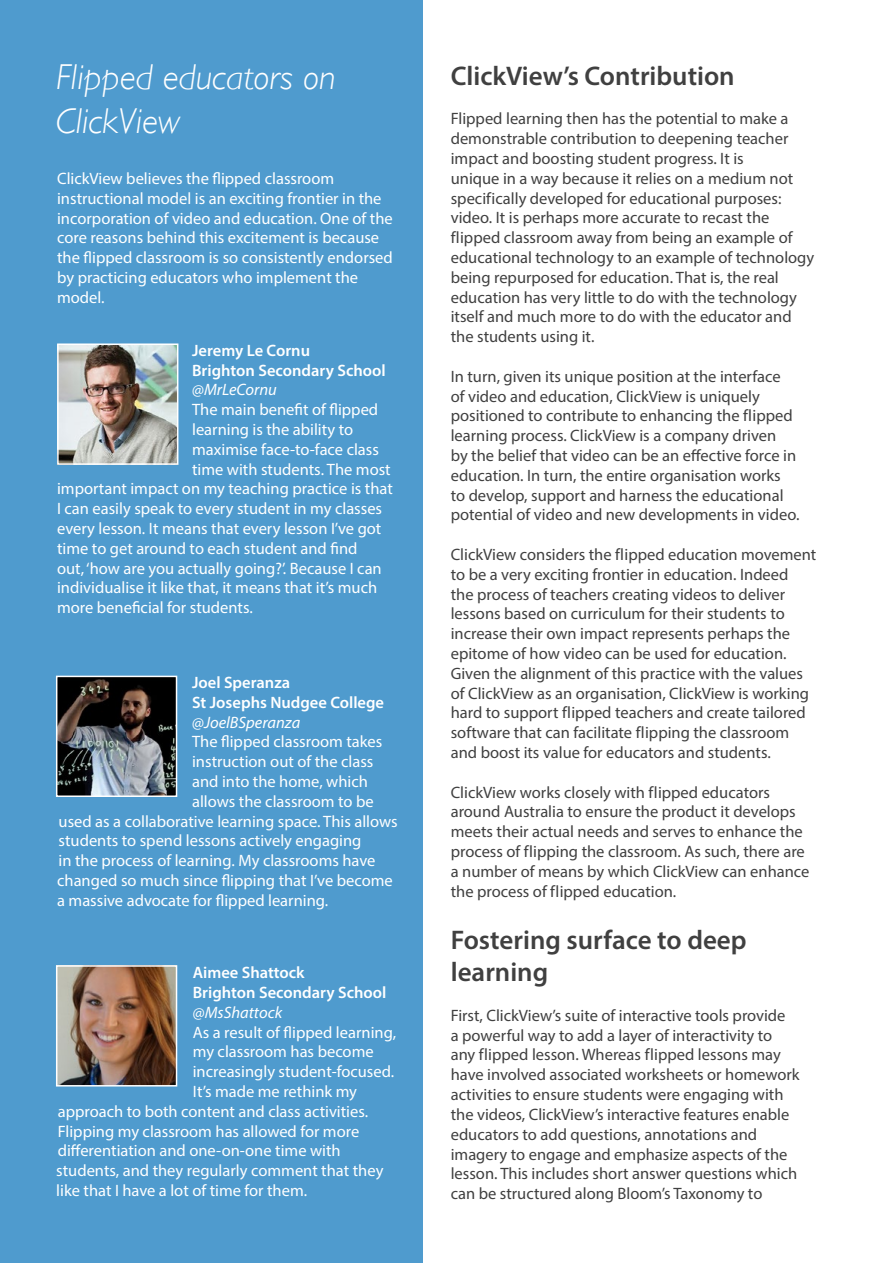
<style>
.page{position:relative;width:893px;height:1263px;background:#fff}
.page>*{position:absolute;margin:0;border:0;box-sizing:border-box;transform-origin:0 0}
.t1{font:italic 300 36px/43.2px "Gill Sans";color:#fff}
.t2{font:600 27px/32.4px "Myriad Pro";color:#404040}
.t3{font:16.5px/19.8px "Myriad Pro";color:#404040}
.t4{font:16.5px/19.8px "Myriad Pro";color:#fff}
.t5{font:600 16.5px/19.8px "Myriad Pro";color:#fff}
.t6{font:italic 16.5px "Myriad Pro";color:#fff}
</style>
<div class="page">
<div style="left:0;top:0;width:422px;height:1263px;background:#4f9bce"></div>
<img style="left:59px;top:679px;width:115px;height:115px">
<div style="left:56px;top:676px;width:121px;height:121px;border:2px solid #fff"></div>
<img style="left:59px;top:968px;width:115px;height:115px">
<div style="left:56px;top:965px;width:121px;height:121px;border:2px solid #fff"></div>
<img style="left:60px;top:346px;width:115px;height:116px">
<div style="left:57px;top:343px;width:121px;height:122px;border:2px solid #fff"></div>
<h1 class="t1" style="left:56px;top:56px;width:281px">Flipped educators on<br>ClickView</h1>
<p class="t4" style="left:57px;top:168px;width:337px">ClickView believes the flipped classroom instructional model is an exciting frontier in the incorporation of video and education. One of the core reasons behind this excitement is because the flipped classroom is so consistently endorsed by practicing educators who implement the model.</p>
<p class="t5" style="left:192px;top:340px;width:195px">Jeremy Le Cornu<br>Brighton Secondary School</p>
<p class="t6" style="left:192px;top:380px;width:86px">@MrLeCornu</p>
<p class="t4" style="left:192px;top:400px;width:188px">The main benefit of flipped</p>
<p class="t4" style="left:192px;top:419px;width:163px">learning is the ability to</p>
<p class="t4" style="left:192px;top:439px;width:188px">maximise face-to-face class</p>
<p class="t4" style="left:192px;top:459px;width:200px">time with students. The most</p>
<p class="t4" style="left:57px;top:479px;width:337px">important impact on my teaching practice is that</p>
<p class="t4" style="left:57px;top:499px;width:327px">I can easily speak to every student in my classes</p>
<p class="t4" style="left:57px;top:518px;width:326px">every lesson. It means that every lesson I’ve got</p>
<p class="t4" style="left:57px;top:538px;width:302px">time to get around to each student and find</p>
<p class="t4" style="left:57px;top:558px;width:326px">out, ‘how are you actually going?’. Because I can</p>
<p class="t4" style="left:57px;top:578px;width:322px">individualise it like that, it means that it’s much</p>
<p class="t4" style="left:57px;top:598px;width:197px">more beneficial for students.</p>
<p class="t5" style="left:192px;top:672px;width:193px">Joel Speranza<br>St Josephs Nudgee College</p>
<p class="t6" style="left:192px;top:712px;width:110px">@JoelBSperanza</p>
<p class="t4" style="left:192px;top:732px;width:192px">The flipped classroom takes</p>
<p class="t4" style="left:192px;top:751px;width:183px">instruction out of the class</p>
<p class="t4" style="left:192px;top:771px;width:177px">and into the home, which</p>
<p class="t4" style="left:192px;top:791px;width:183px">allows the classroom to be</p>
<p class="t4" style="left:59px;top:811px;width:341px">used as a collaborative learning space. This allows</p>
<p class="t4" style="left:59px;top:831px;width:304px">students to spend lessons actively engaging</p>
<p class="t4" style="left:59px;top:850px;width:318px">in the process of learning. My classrooms have</p>
<p class="t4" style="left:57px;top:870px;width:337px">changed so much since flipping that I’ve become</p>
<p class="t4" style="left:57px;top:890px;width:273px">a massive advocate for flipped learning.</p>
<p class="t5" style="left:193px;top:962px;width:195px">Aimee Shattock<br>Brighton Secondary School</p>
<p class="t6" style="left:193px;top:1002px;width:91px">@MsShattock</p>
<p class="t4" style="left:193px;top:1022px;width:205px">As a result of flipped learning,</p>
<p class="t4" style="left:193px;top:1042px;width:182px">my classroom has become</p>
<p class="t4" style="left:193px;top:1061px;width:203px">increasingly student-focused.</p>
<p class="t4" style="left:193px;top:1081px;width:166px">It’s made me rethink my</p>
<p class="t4" style="left:58px;top:1101px;width:312px">approach to both content and class activities.</p>
<p class="t4" style="left:58px;top:1121px;width:303px">Flipping my classroom has allowed for more</p>
<p class="t4" style="left:58px;top:1141px;width:284px">differentiation and one-on-one time with</p>
<p class="t4" style="left:56px;top:1160px;width:329px">students, and they regularly comment that they</p>
<p class="t4" style="left:56px;top:1180px;width:252px">like that I have a lot of time for them.</p>
<h2 class="t2" style="left:451px;top:59px;width:285px">ClickView’s Contribution</h2>
<p class="t3" style="left:451px;top:109px;width:365px">Flipped learning then has the potential to make a demonstrable contribution to deepening teacher impact and boosting student progress. It is<br>unique in a way because it relies on a medium not specifically developed for educational purposes: video. It is perhaps more accurate to recast the flipped classroom away from being an example of educational technology to an example of technology being repurposed for education. That is, the real education has very little to do with the technology itself and much more to do with the educator and the students using it.</p>
<p class="t3" style="left:451px;top:366px;width:350px">In turn, given its unique position at the interface<br>of video and education, ClickView is uniquely positioned to contribute to enhancing the flipped learning process. ClickView is a company driven<br>by the belief that video can be an effective force in education. In turn, the entire organisation works<br>to develop, support and harness the educational potential of video and new developments in video.</p>
<p class="t3" style="left:451px;top:544px;width:367px">ClickView considers the flipped education movement to be a very exciting frontier in education. Indeed<br>the process of teachers creating videos to deliver lessons based on curriculum for their students to increase their own impact represents perhaps the epitome of how video can be used for education.<br>Given the alignment of this practice with the values of ClickView as an organisation, ClickView is working hard to support flipped teachers and create tailored software that can facilitate flipping the classroom and boost its value for educators and students.</p>
<p class="t3" style="left:451px;top:782px;width:360px">ClickView works closely with flipped educators around Australia to ensure the product it develops meets their actual needs and serves to enhance the process of flipping the classroom. As such, there are a number of means by which ClickView can enhance the process of flipped education.</p>
<h2 class="t2" style="left:451px;top:923px;width:297px">Fostering surface to deep learning</h2>
<p class="t3" style="left:451px;top:1005px;width:350px">First, ClickView’s suite of interactive tools provide<br>a powerful way to add a layer of interactivity to any flipped lesson. Whereas flipped lessons may have involved associated worksheets or homework activities to ensure students were engaging with the videos, ClickView’s interactive features enable educators to add questions, annotations and imagery to engage and emphasize aspects of the lesson. This includes short answer questions which can be structured along Bloom’s Taxonomy to</p>
</div>
